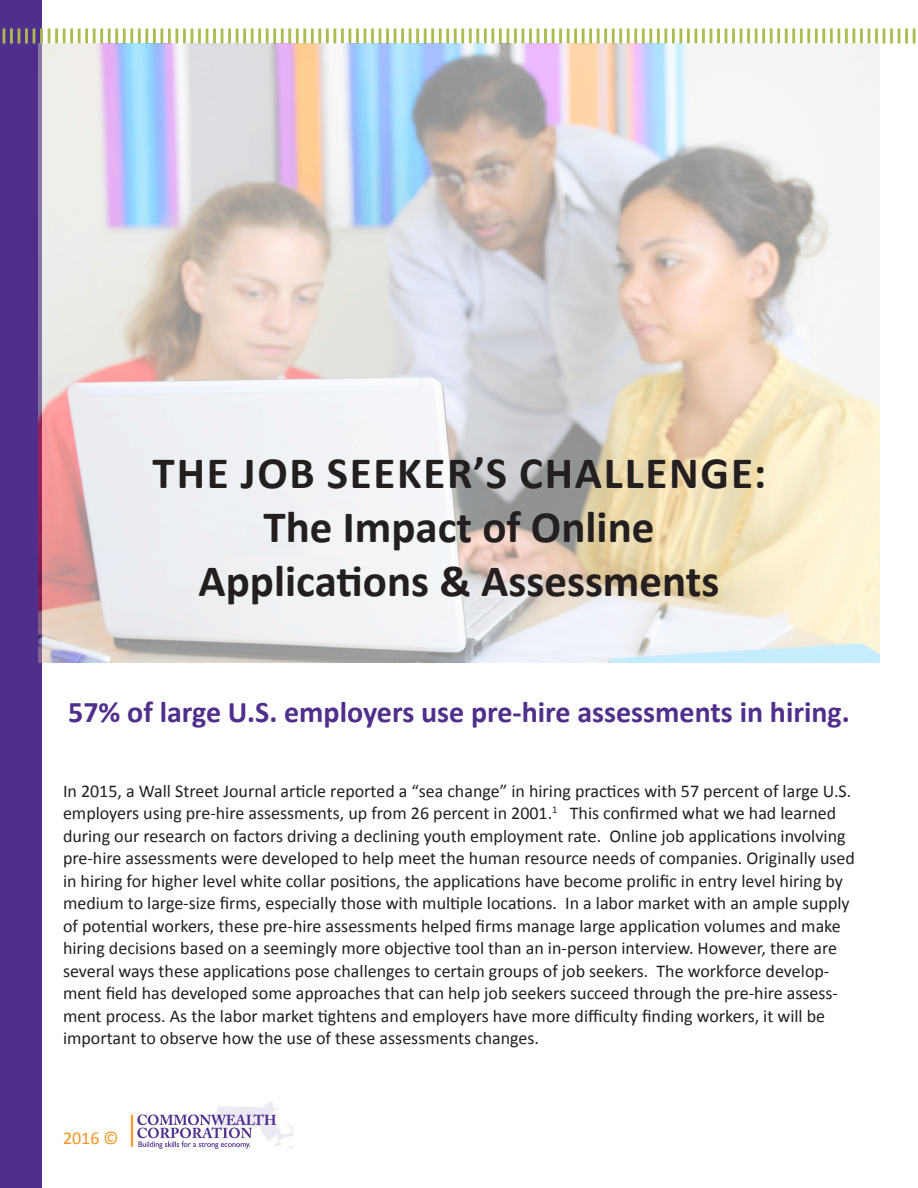
<style>
.page{position:relative;width:918px;height:1188px;background:#fff}
.page>*{position:absolute;margin:0;border:0;box-sizing:border-box;transform-origin:0 0}
.t1{font:700 45px/54px "Calibri";letter-spacing:.04em;color:#231f20;text-align:center}
.t2{font:700 30px "Calibri";color:#502e8c}
.t3{font:18px/22.5px "Calibri";color:#231f20}
.t4{font:18px "Calibri";color:#f7931d}
</style>
<div class="page">
<div style="left:0;top:0;width:41px;height:1188px;background:#502e8c"></div>
<svg style="left:2px;top:28px;width:3px;height:16px"></svg>
<hr style="left:10px;top:28px;width:3px;height:16px;background:#a9bd50">
<svg style="left:18px;top:28px;width:2px;height:16px"></svg>
<hr style="left:25px;top:28px;width:3px;height:16px;background:#a9bd50">
<svg style="left:33px;top:28px;width:2px;height:16px"></svg>
<hr style="left:40px;top:28px;width:3px;height:16px;background:#a9bd50">
<svg style="left:48px;top:28px;width:2px;height:16px"></svg>
<hr style="left:55px;top:28px;width:3px;height:16px;background:#a9bd50">
<svg style="left:63px;top:28px;width:2px;height:16px"></svg>
<hr style="left:70px;top:28px;width:3px;height:16px;background:#a9bd50">
<hr style="left:78px;top:28px;width:3px;height:16px;background:#a9bd50">
<hr style="left:85px;top:28px;width:3px;height:16px;background:#a9bd50">
<hr style="left:93px;top:28px;width:3px;height:16px;background:#a9bd50">
<hr style="left:100px;top:28px;width:3px;height:16px;background:#a9bd50">
<hr style="left:108px;top:28px;width:3px;height:16px;background:#a9bd50">
<hr style="left:115px;top:28px;width:3px;height:16px;background:#a9bd50">
<hr style="left:123px;top:28px;width:3px;height:16px;background:#a9bd50">
<hr style="left:130px;top:28px;width:3px;height:16px;background:#a9bd50">
<hr style="left:138px;top:28px;width:3px;height:16px;background:#a9bd50">
<hr style="left:145px;top:28px;width:3px;height:16px;background:#a9bd50">
<hr style="left:153px;top:28px;width:3px;height:16px;background:#a9bd50">
<hr style="left:160px;top:28px;width:3px;height:16px;background:#a9bd50">
<hr style="left:168px;top:28px;width:3px;height:16px;background:#a9bd50">
<svg style="left:176px;top:28px;width:2px;height:16px"></svg>
<hr style="left:183px;top:28px;width:3px;height:16px;background:#a9bd50">
<svg style="left:191px;top:28px;width:2px;height:16px"></svg>
<hr style="left:198px;top:28px;width:3px;height:16px;background:#a9bd50">
<svg style="left:206px;top:28px;width:2px;height:16px"></svg>
<hr style="left:213px;top:28px;width:3px;height:16px;background:#a9bd50">
<svg style="left:221px;top:28px;width:2px;height:16px"></svg>
<hr style="left:228px;top:28px;width:3px;height:16px;background:#a9bd50">
<svg style="left:236px;top:28px;width:2px;height:16px"></svg>
<hr style="left:243px;top:28px;width:3px;height:16px;background:#a9bd50">
<hr style="left:251px;top:28px;width:3px;height:16px;background:#a9bd50">
<hr style="left:258px;top:28px;width:3px;height:16px;background:#a9bd50">
<hr style="left:266px;top:28px;width:3px;height:16px;background:#a9bd50">
<hr style="left:273px;top:28px;width:3px;height:16px;background:#a9bd50">
<hr style="left:281px;top:28px;width:3px;height:16px;background:#a9bd50">
<hr style="left:288px;top:28px;width:3px;height:16px;background:#a9bd50">
<hr style="left:296px;top:28px;width:3px;height:16px;background:#a9bd50">
<hr style="left:303px;top:28px;width:3px;height:16px;background:#a9bd50">
<hr style="left:311px;top:28px;width:3px;height:16px;background:#a9bd50">
<hr style="left:318px;top:28px;width:3px;height:16px;background:#a9bd50">
<hr style="left:326px;top:28px;width:3px;height:16px;background:#a9bd50">
<hr style="left:333px;top:28px;width:3px;height:16px;background:#a9bd50">
<hr style="left:341px;top:28px;width:3px;height:16px;background:#a9bd50">
<svg style="left:349px;top:28px;width:2px;height:16px"></svg>
<hr style="left:356px;top:28px;width:3px;height:16px;background:#a9bd50">
<svg style="left:364px;top:28px;width:2px;height:16px"></svg>
<hr style="left:371px;top:28px;width:3px;height:16px;background:#a9bd50">
<svg style="left:379px;top:28px;width:2px;height:16px"></svg>
<hr style="left:386px;top:28px;width:3px;height:16px;background:#a9bd50">
<svg style="left:394px;top:28px;width:2px;height:16px"></svg>
<hr style="left:401px;top:28px;width:3px;height:16px;background:#a9bd50">
<hr style="left:409px;top:28px;width:3px;height:16px;background:#a9bd50">
<hr style="left:416px;top:28px;width:3px;height:16px;background:#a9bd50">
<hr style="left:424px;top:28px;width:3px;height:16px;background:#a9bd50">
<hr style="left:431px;top:28px;width:3px;height:16px;background:#a9bd50">
<hr style="left:439px;top:28px;width:3px;height:16px;background:#a9bd50">
<hr style="left:446px;top:28px;width:3px;height:16px;background:#a9bd50">
<hr style="left:454px;top:28px;width:3px;height:16px;background:#a9bd50">
<hr style="left:461px;top:28px;width:3px;height:16px;background:#a9bd50">
<hr style="left:469px;top:28px;width:3px;height:16px;background:#a9bd50">
<hr style="left:476px;top:28px;width:3px;height:16px;background:#a9bd50">
<hr style="left:484px;top:28px;width:3px;height:16px;background:#a9bd50">
<hr style="left:491px;top:28px;width:3px;height:16px;background:#a9bd50">
<hr style="left:499px;top:28px;width:3px;height:16px;background:#a9bd50">
<hr style="left:506px;top:28px;width:3px;height:16px;background:#a9bd50">
<hr style="left:514px;top:28px;width:3px;height:16px;background:#a9bd50">
<svg style="left:522px;top:28px;width:2px;height:16px"></svg>
<hr style="left:529px;top:28px;width:3px;height:16px;background:#a9bd50">
<svg style="left:537px;top:28px;width:2px;height:16px"></svg>
<hr style="left:544px;top:28px;width:3px;height:16px;background:#a9bd50">
<svg style="left:552px;top:28px;width:2px;height:16px"></svg>
<hr style="left:559px;top:28px;width:3px;height:16px;background:#a9bd50">
<svg style="left:567px;top:28px;width:2px;height:16px"></svg>
<hr style="left:574px;top:28px;width:3px;height:16px;background:#a9bd50">
<hr style="left:582px;top:28px;width:3px;height:16px;background:#a9bd50">
<hr style="left:589px;top:28px;width:3px;height:16px;background:#a9bd50">
<hr style="left:597px;top:28px;width:3px;height:16px;background:#a9bd50">
<hr style="left:604px;top:28px;width:3px;height:16px;background:#a9bd50">
<hr style="left:612px;top:28px;width:3px;height:16px;background:#a9bd50">
<hr style="left:619px;top:28px;width:3px;height:16px;background:#a9bd50">
<hr style="left:627px;top:28px;width:3px;height:16px;background:#a9bd50">
<hr style="left:634px;top:28px;width:3px;height:16px;background:#a9bd50">
<hr style="left:642px;top:28px;width:3px;height:16px;background:#a9bd50">
<hr style="left:649px;top:28px;width:3px;height:16px;background:#a9bd50">
<hr style="left:657px;top:28px;width:3px;height:16px;background:#a9bd50">
<hr style="left:664px;top:28px;width:3px;height:16px;background:#a9bd50">
<hr style="left:672px;top:28px;width:3px;height:16px;background:#a9bd50">
<hr style="left:679px;top:28px;width:3px;height:16px;background:#a9bd50">
<hr style="left:687px;top:28px;width:3px;height:16px;background:#a9bd50">
<svg style="left:695px;top:28px;width:2px;height:16px"></svg>
<hr style="left:702px;top:28px;width:3px;height:16px;background:#a9bd50">
<svg style="left:710px;top:28px;width:2px;height:16px"></svg>
<hr style="left:717px;top:28px;width:3px;height:16px;background:#a9bd50">
<svg style="left:725px;top:28px;width:2px;height:16px"></svg>
<hr style="left:732px;top:28px;width:3px;height:16px;background:#a9bd50">
<svg style="left:740px;top:28px;width:2px;height:16px"></svg>
<hr style="left:747px;top:28px;width:3px;height:16px;background:#a9bd50">
<hr style="left:755px;top:28px;width:3px;height:16px;background:#a9bd50">
<hr style="left:762px;top:28px;width:3px;height:16px;background:#a9bd50">
<hr style="left:770px;top:28px;width:3px;height:16px;background:#a9bd50">
<hr style="left:777px;top:28px;width:3px;height:16px;background:#a9bd50">
<hr style="left:785px;top:28px;width:3px;height:16px;background:#a9bd50">
<hr style="left:792px;top:28px;width:3px;height:16px;background:#a9bd50">
<hr style="left:800px;top:28px;width:3px;height:16px;background:#a9bd50">
<hr style="left:807px;top:28px;width:3px;height:16px;background:#a9bd50">
<hr style="left:815px;top:28px;width:3px;height:16px;background:#a9bd50">
<hr style="left:822px;top:28px;width:3px;height:16px;background:#a9bd50">
<hr style="left:830px;top:28px;width:3px;height:16px;background:#a9bd50">
<hr style="left:837px;top:28px;width:3px;height:16px;background:#a9bd50">
<hr style="left:845px;top:28px;width:3px;height:16px;background:#a9bd50">
<svg style="left:853px;top:28px;width:2px;height:16px"></svg>
<hr style="left:860px;top:28px;width:3px;height:16px;background:#a9bd50">
<svg style="left:868px;top:28px;width:2px;height:16px"></svg>
<hr style="left:875px;top:28px;width:3px;height:16px;background:#a9bd50">
<svg style="left:883px;top:28px;width:2px;height:16px"></svg>
<hr style="left:890px;top:28px;width:3px;height:16px;background:#a9bd50">
<svg style="left:898px;top:28px;width:2px;height:16px"></svg>
<hr style="left:905px;top:28px;width:3px;height:16px;background:#a9bd50">
<svg style="left:913px;top:28px;width:3px;height:16px"></svg>
<img style="left:130px;top:1102px;width:164px;height:47px">
<img style="left:39px;top:44px;width:840px;height:619px">
<p class="t1" style="left:153px;top:446px;width:615px">THE JOB SEEKER’S CHALLENGE:<br>The Impact of Online<br>Applications &amp; Assessments</p>
<p class="t2" style="left:68px;top:693px;width:783px">57% of large U.S. employers use pre-hire assessments in hiring.</p>
<p class="t3" style="left:63px;top:779px;width:793px">In 2015, a Wall Street Journal article reported a “sea change” in hiring practices with 57 percent of large U.S. employers using pre-hire assessments, up from 26 percent in 2001.<sup>1</sup> This confirmed what we had learned during our research on factors driving a declining youth employment rate. Online job applications involving pre-hire assessments were developed to help meet the human resource needs of companies. Originally used in hiring for higher level white collar positions, the applications have become prolific in entry level hiring by medium to large-size firms, especially those with multiple locations. In a labor market with an ample supply of potential workers, these pre-hire assessments helped firms manage large application volumes and make hiring decisions based on a seemingly more objective tool than an in-person interview. However, there are several ways these applications pose challenges to certain groups of job seekers. The workforce develop&shy;ment field has developed some approaches that can help job seekers succeed through the pre-hire assess&shy;ment process. As the labor market tightens and employers have more difficulty finding workers, it will be important to observe how the use of these assessments changes.</p>
<p class="t4" style="left:63px;top:1127px;width:57px">2016 ©</p>
</div>
